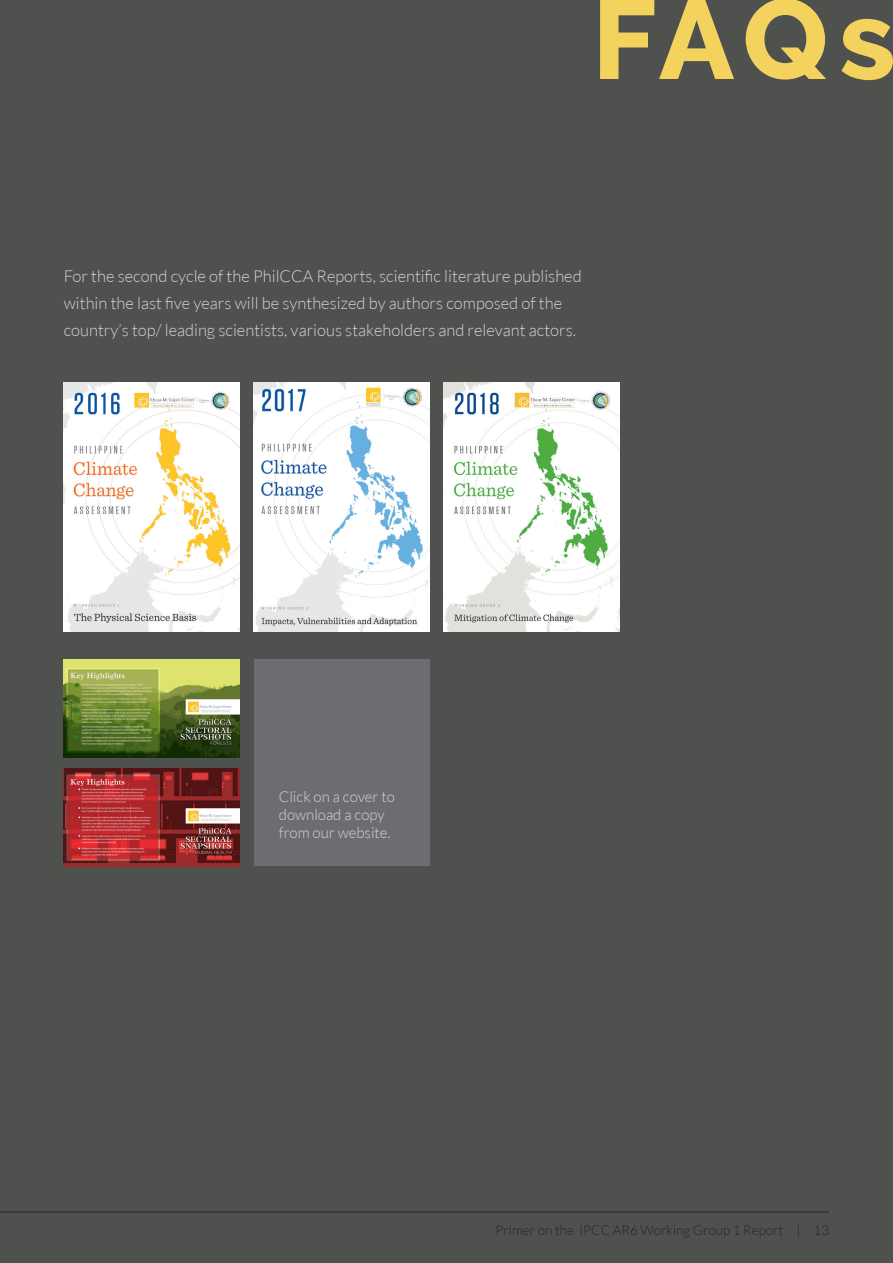
<style>
.page{position:relative;width:893px;height:1263px;background:#4e514e}
.page>*{position:absolute;margin:0;border:0;box-sizing:border-box;transform-origin:0 0}
.Header_-_Align_Cente{font:800 112.5px "Raleway";color:#f3d35e}
.Body_Text_-_Align_Le{font:300 16.5px/27px "Lato";color:#d1d2d4}
.Body_Text_-_Align_Le-2{font:300 15px/18px "Lato";color:#d1d2d4}
.t1{font:300 13.5px "Lato";color:#262825}
</style>
<div class="page">
<hr style="left:0;top:1212px;width:829px;height:1px;background:#262825">
<img style="left:64px;top:768px;width:175px;height:98px">
<img style="left:64px;top:659px;width:175px;height:99px">
<img style="left:64px;top:383px;width:175px;height:248px">
<img style="left:444px;top:383px;width:175px;height:248px">
<img style="left:254px;top:383px;width:175px;height:248px">
<div style="left:254px;top:659px;width:175px;height:207px;background:#6c6d70"></div>
<p class="Header_-_Align_Cente" style="left:592px;top:-25px;width:304px">FAQs</p>
<p class="Body_Text_-_Align_Le" style="left:64px;top:263px;width:519px">For the second cycle of the PhilCCA Reports, scientific literature published within the last five years will be synthesized by authors composed of the country’s top/ leading scientists, various stakeholders and relevant actors.</p>
<p class="Body_Text_-_Align_Le-2" style="left:279px;top:788px;width:118px">Click on a cover to download a copy from our website.</p>
<p class="t1" style="left:496px;top:1222px;width:335px">Primer on the IPCC AR6 Working Group 1 Report | 13</p>
</div>
